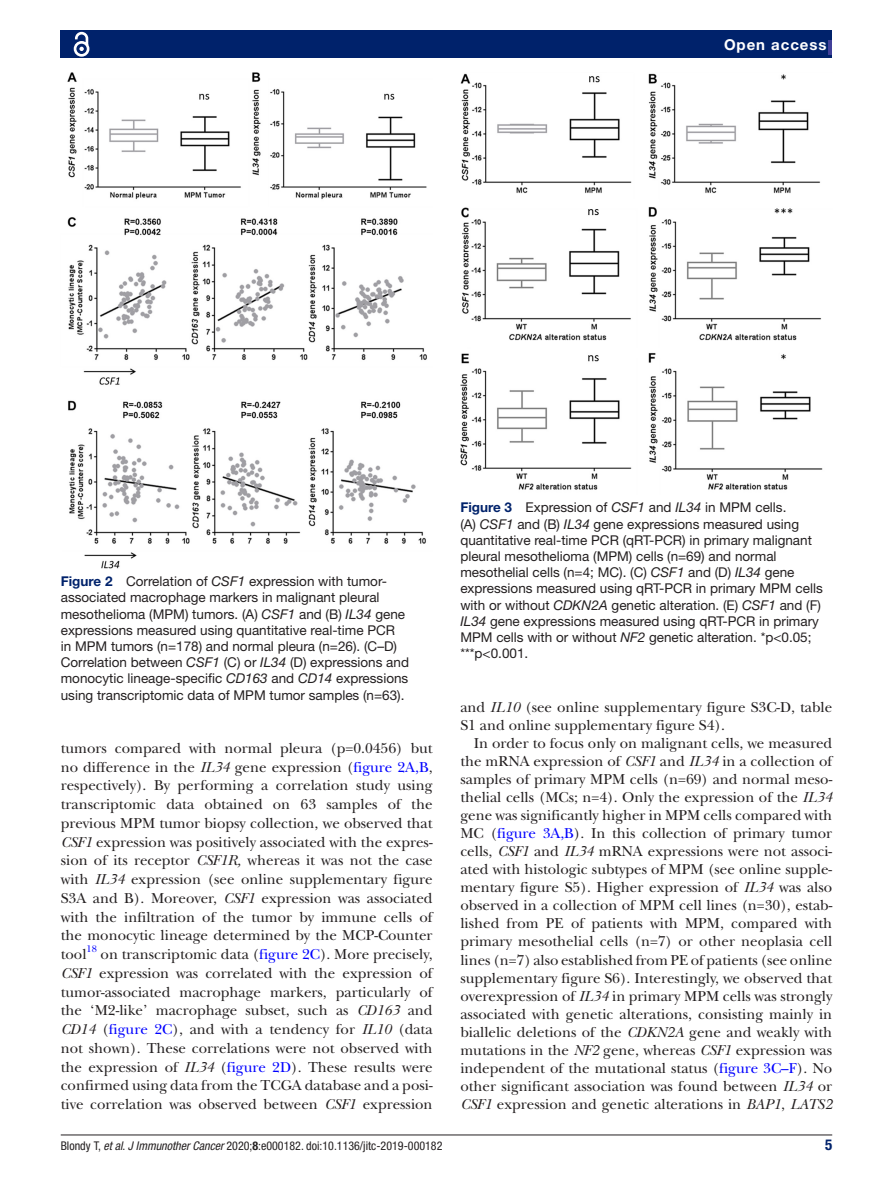
<style>
.page{position:relative;width:893px;height:1191px;background:#fff}
.page>*{position:absolute;margin:0;border:0;box-sizing:border-box;transform-origin:0 0}
.t1{font:15px/18px "New Baskerville";color:#231f20;text-align:justify}
.t2{font:700 15px "Helvetica Neue LT Std";letter-spacing:.065em;color:#fff}
.t3{font:700 condensed 15px "Helvetica Neue LT Std";color:#00226b}
.t4{font:13.5px/16.2px "Helvetica Neue LT Std";color:#231f20}
.t5{font:condensed 12px "Helvetica Neue LT Std";color:#231f20}
.s1{font-weight:700;color:#00226b}
.s2{font-style:italic}
.s3{color:#00f}
.s4{font-weight:700}
</style>
<div class="page">
<hr style="left:61px;top:1134px;width:771px;height:1px;background:#231f20">
<div style="left:61px;top:31px;width:771px;height:27px;background:#00226b"></div>
<hr style="left:828px;top:40px;width:4px;height:15px;background:#414099">
<svg style="left:73px;top:31px;width:17px;height:26px"></svg>
<img style="left:67px;top:73px;width:360px;height:495px">
<img style="left:460px;top:73px;width:363px;height:417px">
<p class="t2" style="left:724px;top:35px;width:104px">Open access</p>
<p class="t4" style="left:61px;top:573px;width:350px"><span class="s1">Figure 2</span> Correlation of <span class="s2">CSF1</span> expression with tumor&shy;associated macrophage markers in malignant pleural mesothelioma (MPM) tumors. (A) <span class="s2">CSF1</span> and (B) <span class="s2">IL34</span> gene expressions measured using quantitative real-time PCR<br>in MPM tumors (n=178) and normal pleura (n=26). (C–D)<br>Correlation between <span class="s2">CSF1</span> (C) or <span class="s2">IL34</span> (D) expressions and monocytic lineage-specific <span class="s2">CD163</span> and <span class="s2">CD14</span> expressions using transcriptomic data of MPM tumor samples (n=63).</p>
<p class="t1" style="left:61px;top:739px;width:373px;line-height:18.8px">tumors compared with normal pleura (p=0.0456) but no difference in the <span class="s2">IL34</span> gene expression (<span class="s3">figure 2A,B</span>, respectively). By performing a correlation study using transcriptomic data obtained on 63 samples of the previous MPM tumor biopsy collection, we observed that <span class="s2">CSF1</span> expression was positively associated with the expres&shy;sion of its receptor <span class="s2">CSF1R,</span> whereas it was not the case with <span class="s2">IL34</span> expression (see online supplementary figure S3A and B). Moreover, <span class="s2">CSF1</span> expression was associated with the infiltration of the tumor by immune cells of the monocytic lineage determined by the MCP-Counter tool<sup>18</sup> on transcriptomic data (<span class="s3">figure 2C</span>). More precisely, <span class="s2">CSF1</span> expression was correlated with the expression of tumor-associated macrophage markers, particularly of the ‘M2-like’ macrophage subset, such as <span class="s2">CD163</span> and <span class="s2">CD14</span> (<span class="s3">figure 2C</span>), and with a tendency for <span class="s2">IL10</span> (data not shown). These correlations were not observed with the expression of <span class="s2">IL34</span> (<span class="s3">figure 2D</span>). These results were confirmed using data from the TCGA database and a posi&shy;tive correlation was observed between <span class="s2">CSF1</span> expression</p>
<p class="t4" style="left:460px;top:499px;width:364px"><span class="s1">Figure 3</span> Expression of <span class="s2">CSF1</span> and <span class="s2">IL34</span> in MPM cells.<br>(A) <span class="s2">CSF1</span> and (B) <span class="s2">IL34</span> gene expressions measured using quantitative real-time PCR (qRT-PCR) in primary malignant pleural mesothelioma (MPM) cells (n=69) and normal mesothelial cells (n=4; MC). (C) <span class="s2">CSF1</span> and (D) <span class="s2">IL34</span> gene expressions measured using qRT-PCR in primary MPM cells with or without <span class="s2">CDKN2A</span> genetic alteration. (E) <span class="s2">CSF1</span> and (F)<br><span class="s2">IL34</span> gene expressions measured using qRT-PCR in primary MPM cells with or without <span class="s2">NF2</span> genetic alteration. *p&lt;0.05; ***p&lt;0.001.</p>
<p class="t1" style="left:460px;top:698px;width:373px">and <span class="s2">IL10</span> (see online supplementary figure S3C-D, table<br>S1 and online supplementary figure S4).</p>
<p class="t1" style="left:460px;top:734px;width:373px;text-indent:14px">In order to focus only on malignant cells, we measured the mRNA expression of <span class="s2">CSF1</span> and <span class="s2">IL34</span> in a collection of samples of primary MPM cells (n=69) and normal meso&shy;thelial cells (MCs; n=4). Only the expression of the <span class="s2">IL34 </span>gene was significantly higher in MPM cells compared with MC (<span class="s3">figure 3A,B</span>). In this collection of primary tumor cells, <span class="s2">CSF1</span> and <span class="s2">IL34</span> mRNA expressions were not associ&shy;ated with histologic subtypes of MPM (see online supple&shy;mentary figure S5). Higher expression of <span class="s2">IL34</span> was also observed in a collection of MPM cell lines (n=30), estab&shy;lished from PE of patients with MPM, compared with primary mesothelial cells (n=7) or other neoplasia cell lines (n=7) also established from PE of patients (see online supplementary figure S6). Interestingly, we observed that overexpression of <span class="s2">IL34</span> in primary MPM cells was strongly associated with genetic alterations, consisting mainly in biallelic deletions of the <span class="s2">CDKN2A</span> gene and weakly with mutations in the <span class="s2">NF2</span> gene, whereas <span class="s2">CSF1</span> expression was independent of the mutational status (<span class="s3">figure 3C–F</span>). No other significant association was found between <span class="s2">IL34</span> or <span class="s2">CSF1</span> expression and genetic alterations in <span class="s2">BAP1</span>, <span class="s2">LATS2</span></p>
<p class="t5" style="left:61px;top:1138px;width:383px">Blondy T, <span class="s2">et al</span>. <span class="s2">J Immunother Cancer</span> 2020;<span class="s4">8</span>:e000182. doi:10.1136/jitc-2019-000182</p>
<p class="t3" style="left:825px;top:1135px;width:9px">5</p>
</div>
